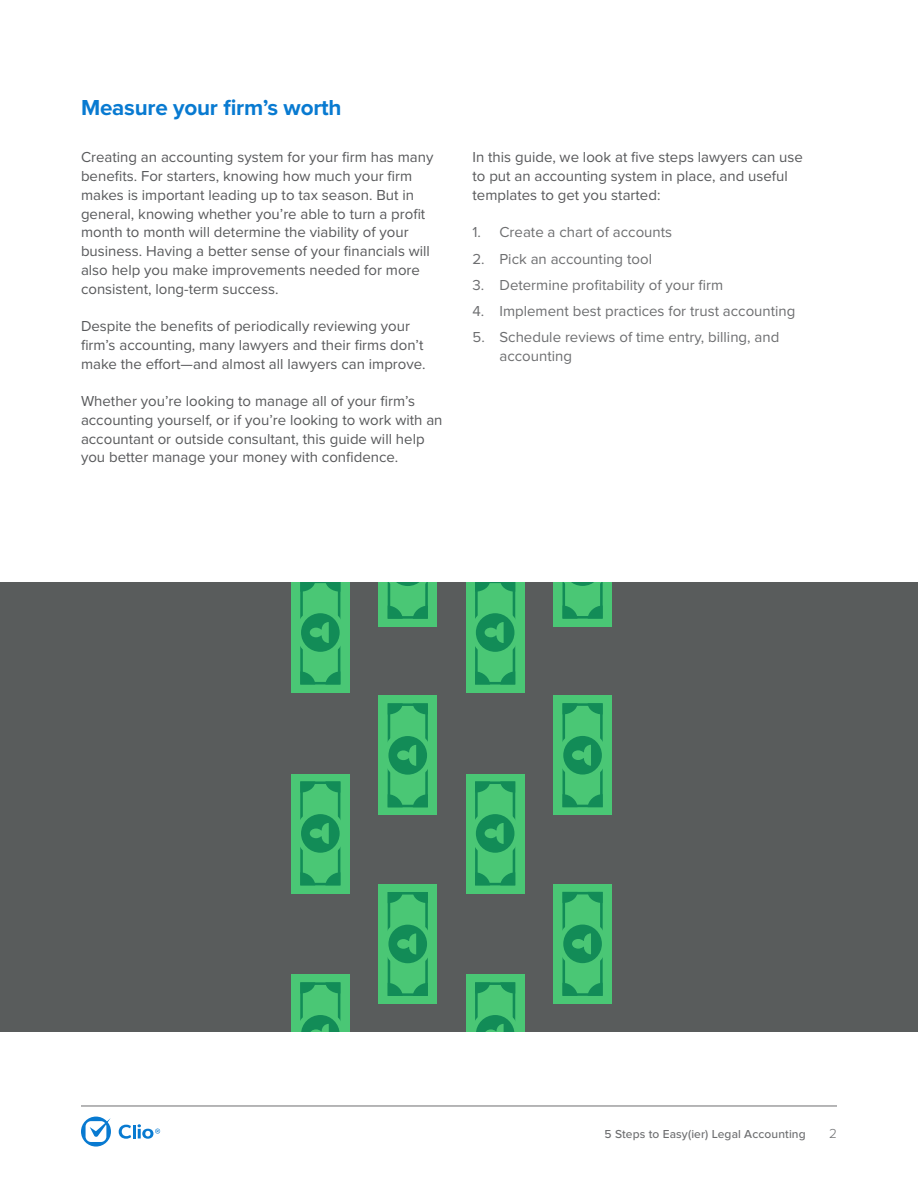
<style>
.page{position:relative;width:918px;height:1188px;background:#fff}
.page>*{position:absolute;margin:0;border:0;box-sizing:border-box;transform-origin:0 0}
.t1{font:700 22.5px "Proxima Nova";letter-spacing:-.01em;color:#087ad1}
.t2{font:15px/18.8px "Proxima Nova";color:#58595b}
.t3{font:15px/18.8px "Proxima Nova";color:#6d6e70}
.t4{font:300 13.5px "Proxima Nova";color:#6d6e70}
.t5{font:500 12px "Proxima Nova";letter-spacing:.01em;color:#6d6e70}
</style>
<div class="page">
<svg style="left:119px;top:1124px;width:41px;height:15px"></svg>
<svg style="left:81px;top:1117px;width:30px;height:30px"></svg>
<hr style="left:81px;top:1106px;width:756px;height:1px;background:#6d6e70">
<div style="left:0;top:582px;width:918px;height:450px;background:#595c5c"></div>
<div style="left:291px;top:975px;width:58px;height:57px;background:#4ac775"></div>
<svg style="left:300px;top:982px;width:41px;height:50px"></svg>
<div style="left:291px;top:774px;width:58px;height:119px;background:#4ac775"></div>
<svg style="left:300px;top:781px;width:41px;height:104px"></svg>
<div style="left:291px;top:582px;width:58px;height:110px;background:#4ac775"></div>
<svg style="left:300px;top:582px;width:41px;height:102px"></svg>
<div style="left:466px;top:975px;width:58px;height:57px;background:#4ac775"></div>
<svg style="left:475px;top:982px;width:41px;height:50px"></svg>
<div style="left:466px;top:774px;width:58px;height:119px;background:#4ac775"></div>
<svg style="left:475px;top:781px;width:41px;height:104px"></svg>
<div style="left:466px;top:582px;width:58px;height:110px;background:#4ac775"></div>
<svg style="left:475px;top:582px;width:41px;height:102px"></svg>
<div style="left:379px;top:884px;width:58px;height:120px;background:#4ac775"></div>
<svg style="left:387px;top:892px;width:41px;height:104px"></svg>
<div style="left:379px;top:696px;width:58px;height:119px;background:#4ac775"></div>
<svg style="left:387px;top:703px;width:41px;height:104px"></svg>
<div style="left:379px;top:582px;width:58px;height:45px;background:#4ac775"></div>
<svg style="left:387px;top:582px;width:41px;height:37px"></svg>
<div style="left:553px;top:884px;width:59px;height:120px;background:#4ac775"></div>
<svg style="left:562px;top:892px;width:41px;height:104px"></svg>
<div style="left:553px;top:696px;width:59px;height:119px;background:#4ac775"></div>
<svg style="left:562px;top:703px;width:41px;height:104px"></svg>
<div style="left:553px;top:582px;width:59px;height:44px;background:#4ac775"></div>
<svg style="left:562px;top:582px;width:41px;height:37px"></svg>
<h1 class="t1" style="left:81px;top:94px;width:262px">Measure your firm’s worth</h1>
<p class="t2" style="left:81px;top:148px;width:354px">Creating an accounting system for your firm has many benefits. For starters, knowing how much your firm makes is important leading up to tax season. But in general, knowing whether you’re able to turn a profit month to month will determine the viability of your business. Having a better sense of your financials will also help you make improvements needed for more consistent, long-term success.</p>
<p class="t2" style="left:81px;top:317px;width:346px">Despite the benefits of periodically reviewing your firm’s accounting, many lawyers and their firms don’t make the effort—and almost all lawyers can improve.</p>
<p class="t2" style="left:81px;top:392px;width:363px">Whether you’re looking to manage all of your firm’s accounting yourself, or if you’re looking to work with an accountant or outside consultant, this guide will help you better manage your money with confidence.</p>
<p class="t2" style="left:472px;top:148px;width:332px">In this guide, we look at five steps lawyers can use to put an accounting system in place, and useful templates to get you started:</p>
<p class="t3" style="left:472px;top:223px;width:201px">1. Create a chart of accounts</p>
<p class="t3" style="left:472px;top:250px;width:181px">2. Pick an accounting tool</p>
<p class="t3" style="left:472px;top:276px;width:252px">3. Determine profitability of your firm</p>
<p class="t3" style="left:472px;top:302px;width:325px">4. Implement best practices for trust accounting</p>
<p class="t3" style="left:500px;top:328px;width:281px;text-indent:-27px">5. Schedule reviews of time entry, billing, and accounting</p>
<p class="t5" style="left:605px;top:1127px;width:203px">5 Steps to Easy(ier) Legal Accounting</p>
<p class="t4" style="left:829px;top:1126px;width:9px">2</p>
</div>
